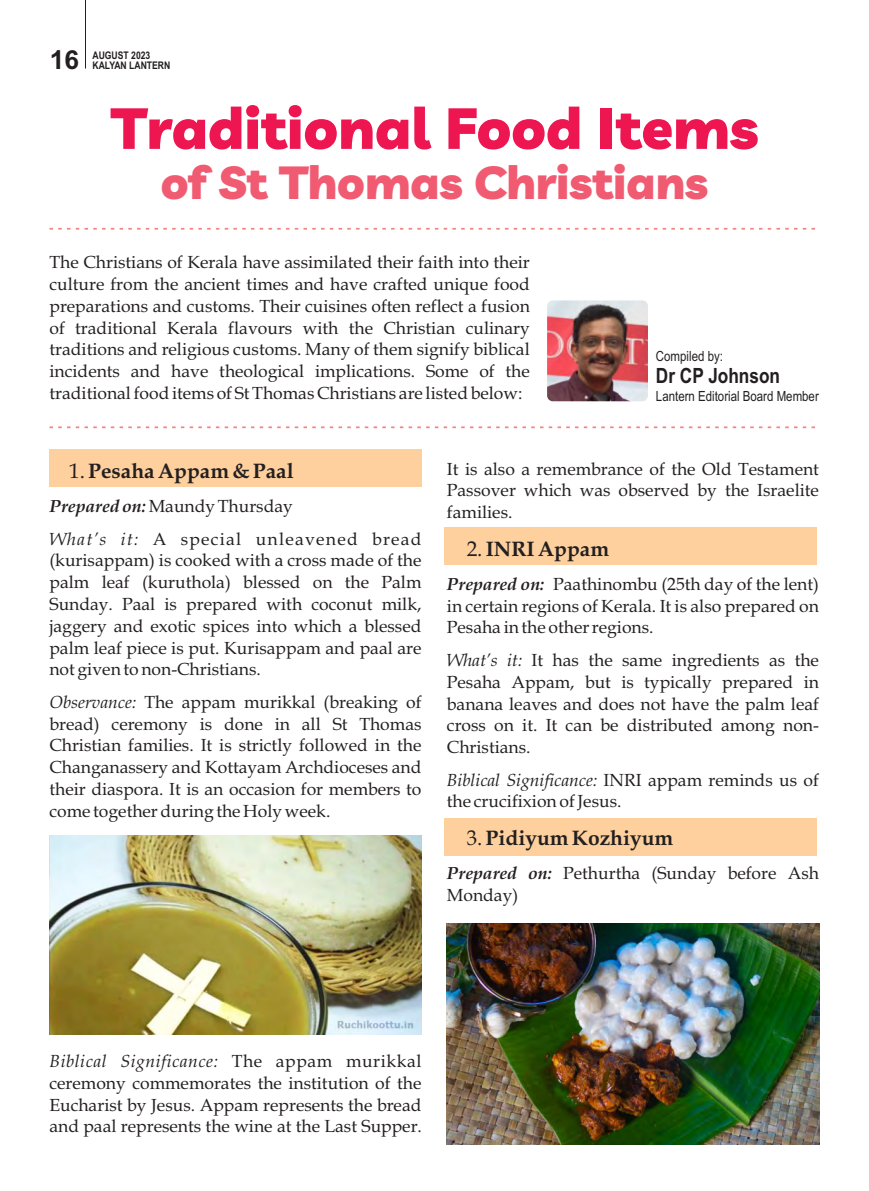
<style>
.page{position:relative;width:869px;height:1191px;background:#fff}
.page>*{position:absolute;margin:0;border:0;box-sizing:border-box;transform-origin:0 0}
.t1{font:900 57.05px "Livvic";color:#ed1651}
.t2{font:900 45.85px "Livvic";color:#f05b72}
.t3{font:700 26.25px "Arial";color:#231f20}
.t4{font:700 21px "Book Antiqua";color:#231f20}
.t5{font:700 21px "Arial Narrow";color:#231f20}
.t6{font:17.5px/21.7px "Book Antiqua";color:#231f20;text-align:justify}
.t7{font:17.5px/32.6px "Book Antiqua";letter-spacing:.07em;color:#231f20}
.t8{font:14px "Arial Narrow";color:#231f20}
.t9{font:700 10.5px "Arial Narrow";color:#231f20}
.s1{font-weight:400}
.s2{font-weight:700;font-style:italic}
.s3{font-style:italic}
</style>
<div class="page">
<hr style="left:85px;top:0;width:1px;height:69px;background:#231f20">
<div style="left:444px;top:818px;width:372px;height:38px;background:#fed09e"></div>
<div style="left:444px;top:527px;width:372px;height:38px;background:#fed09e"></div>
<div style="left:49px;top:449px;width:372px;height:38px;background:#fed09e"></div>
<svg style="left:49px;top:426px;width:766px;height:2px"></svg>
<img style="left:49px;top:835px;width:372px;height:199px">
<img style="left:547px;top:300px;width:100px;height:101px;border-radius:6px">
<img style="left:446px;top:923px;width:372px;height:221px">
<svg style="left:49px;top:228px;width:766px;height:2px"></svg>
<h3 class="t3" style="left:50px;top:50px;width:31px">16</h3>
<p class="t9" style="left:92px;top:61px;width:79px">KALYAN LANTERN</p>
<h1 class="t1" style="left:111px;top:91px;width:648px">Traditional Food Items</h1>
<h2 class="t2" style="left:161px;top:153px;width:548px">of St Thomas Christians</h2>
<p class="t9" style="left:92px;top:51px;width:59px">AUGUST 2023</p>
<p class="t6" style="left:49px;top:253px;width:481px">The Christians of Kerala have assimilated their faith into their culture from the ancient times and have crafted unique food preparations and customs. Their cuisines often reflect a fusion of traditional Kerala flavours with the Christian culinary traditions and religious customs. Many of them signify biblical incidents and have theological implications. Some of the traditional food items of St Thomas Christians are listed below:</p>
<p class="t8" style="left:655px;top:351px;width:68px">Compiled by:</p>
<p class="t5" style="left:655px;top:368px;width:126px">Dr CP Johnson</p>
<p class="t8" style="left:655px;top:390px;width:164px">Lantern Editorial Board Member</p>
<p class="t4" style="left:69px;top:463px;width:226px"><span class="s1">1.</span> Pesaha Appam &amp; Paal</p>
<p class="t7" style="left:49px;top:492px;width:373px"><span class="s2">Prepared on:</span> Maundy Thursday<br><span class="s3">What’s it:</span> A special unleavened bread</p>
<p class="t6" style="left:49px;top:552px;width:373px">(kurisappam) is cooked with a cross made of the palm leaf (kuruthola) blessed on the Palm Sunday. Paal is prepared with coconut milk, jaggery and exotic spices into which a blessed palm leaf piece is put. Kurisappam and paal are not given to non-Christians.</p>
<p class="t6" style="left:49px;top:693px;width:373px"><span class="s3">Observance:</span> The appam murikkal (breaking of bread) ceremony is done in all St Thomas Christian families. It is strictly followed in the Changanassery and Kottayam Archdioceses and their diaspora. It is an occasion for members to come together during the Holy week.</p>
<p class="t6" style="left:446px;top:460px;width:373px">It is also a remembrance of the Old Testament Passover which was observed by the Israelite families.</p>
<p class="t4" style="left:466px;top:540px;width:144px"><span class="s1">2.</span> INRI Appam</p>
<p class="t6" style="left:446px;top:575px;width:373px"><span class="s2">Prepared on:</span> Paathinombu (25th day of the lent) in certain regions of Kerala. It is also prepared on Pesaha in the other regions.</p>
<p class="t6" style="left:446px;top:651px;width:373px"><span class="s3">What’s it:</span> It has the same ingredients as the Pesaha Appam, but is typically prepared in banana leaves and does not have the palm leaf cross on it. It can be distributed among non-Christians.</p>
<p class="t6" style="left:446px;top:771px;width:373px"><span class="s3">Biblical Significance:</span> INRI appam reminds us of the crucifixion of Jesus.</p>
<p class="t4" style="left:466px;top:830px;width:208px"><span class="s1">3.</span> Pidiyum Kozhiyum</p>
<p class="t6" style="left:446px;top:864px;width:373px"><span class="s2">Prepared on:</span> Pethurtha (Sunday before Ash<br>Monday)</p>
<p class="t6" style="left:49px;top:1052px;width:374px"><span class="s3">Biblical Significance:</span> The appam murikkal ceremony commemorates the institution of the Eucharist by Jesus. Appam represents the bread and paal represents the wine at the Last Supper.</p>
</div>
